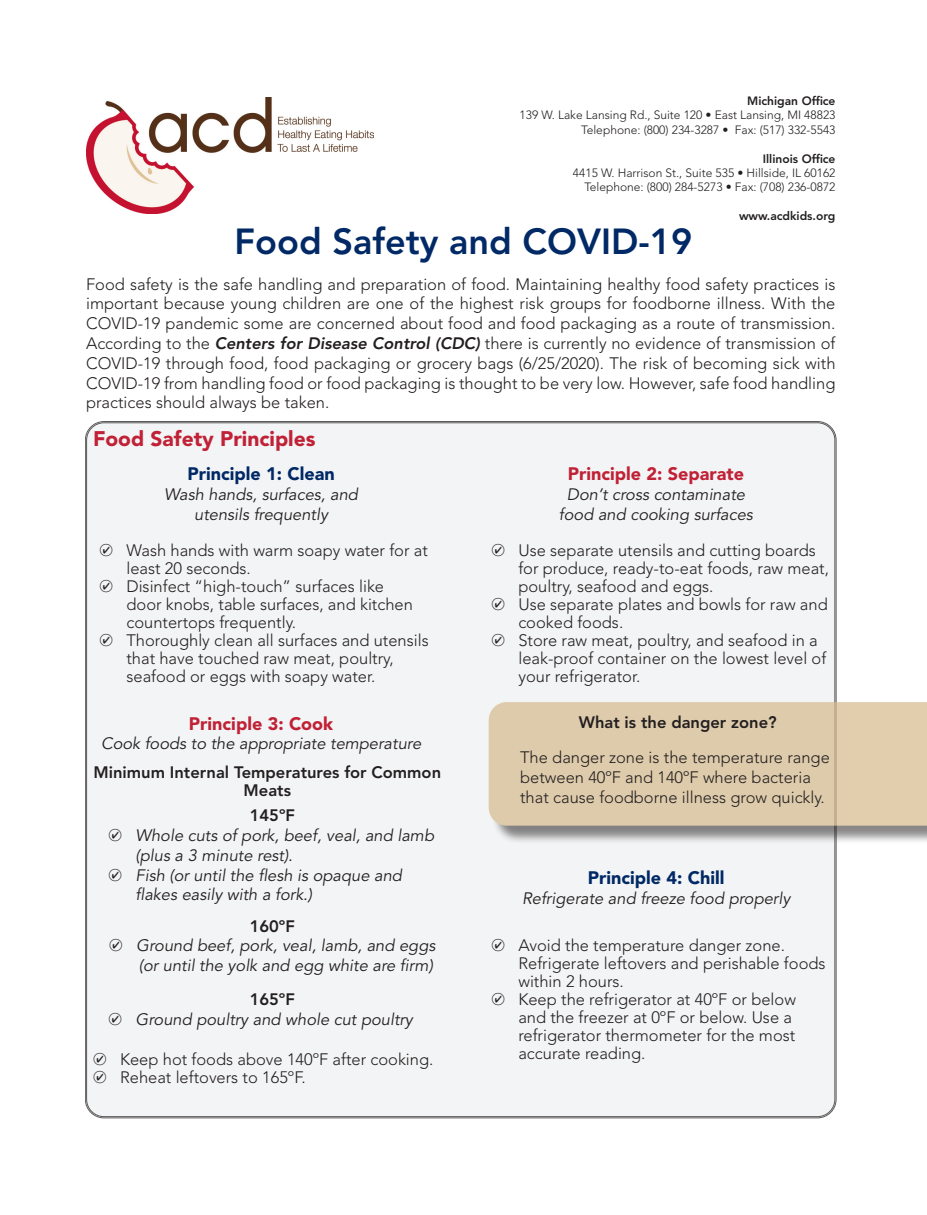
<style>
.page{position:relative;width:927px;height:1215px;background:#fff}
.page>*{position:absolute;margin:0;border:0;box-sizing:border-box;transform-origin:0 0}
.t1{font:800 36px "Avenir LT Std";color:#002966}
.t2{font:900 21px "Avenir LT Std";color:#c02136}
.t3{font:900 18px "Avenir LT Std";color:#c02136}
.t4{font:900 18px "Avenir LT Std";color:#002966}
.t5{font:300 16.5px/18px "Avenir LT Std";color:#231f20}
.t6{font:italic 16.5px/19.8px "Avenir LT Std";color:#231f20}
.t7{font:800 16.5px/18px "Avenir LT Std";color:#231f20;text-align:center}
.t8{font:300 12px "Avenir LT Std";color:#231f20}
.t9{font:800 12px "Avenir LT Std";color:#231f20}
.s1{font-weight:800}
.s2{font-weight:800;font-style:italic}
.s3{font-family:"Combi Numerals Pro";font-weight:400}
.s4{font-family:"Combi Numerals Pro";font-style:normal}
</style>
<div class="page">
<div style="left:86px;top:422px;width:749px;height:695px;background:#f0f1f2;border-radius:18px"></div>
<div style="left:491px;top:704px;width:436px;height:140px;background:#231f20;opacity:.75"></div>
<div style="left:489px;top:702px;width:438px;height:124px;background:#decbab"></div>
<img style="left:86px;top:97px;width:288px;height:116px">
<p class="t9" style="left:747px;top:94px;width:90px">Michigan Office</p>
<p class="t8" style="left:520px;top:108px;width:317px">139 W. Lake Lansing Rd., Suite 120 <span class="s1">•</span> East Lansing, MI 48823</p>
<p class="t8" style="left:581px;top:123px;width:256px">Telephone: (800) 234-3287 <span class="s1">•</span> Fax: (517) 332-5543</p>
<p class="t9" style="left:763px;top:151px;width:74px">Illinois Office</p>
<p class="t8" style="left:573px;top:166px;width:264px">4415 W. Harrison St., Suite 535 <span class="s1">•</span> Hillside, IL 60162</p>
<p class="t8" style="left:584px;top:180px;width:253px">Telephone: (800) 284-5273 <span class="s1">•</span> Fax: (708) 236-0872</p>
<p class="t9" style="left:739px;top:209px;width:98px">www.acdkids.org</p>
<p class="t1" style="left:235px;top:220px;width:459px">Food Safety and COVID-19</p>
<p class="t5" style="left:86px;top:274px;width:751px;line-height:19.8px;text-align:justify">Food safety is the safe handling and preparation of food. Maintaining healthy food safety practices is important because young children are one of the highest risk groups for foodborne illness. With the COVID-19 pandemic some are concerned about food and food packaging as a route of transmission.<br>According to the <span class="s2">Centers for Disease Control (CDC)</span> there is currently no evidence of transmission of COVID-19 through food, food packaging or grocery bags (6/25/2020). The risk of becoming sick with COVID-19 from handling food or food packaging is thought to be very low. However, safe food handling practices should always be taken.</p>
<p class="t2" style="left:93px;top:426px;width:224px">Food Safety Principles</p>
<p class="t4" style="left:187px;top:463px;width:149px">Principle 1: Clean</p>
<p class="t6" style="left:164px;top:485px;width:195px">Wash hands, surfaces, and</p>
<p class="t6" style="left:194px;top:505px;width:135px">utensils frequently</p>
<p class="t5" style="left:126px;top:541px;width:303px;text-indent:-27px"><span class="s3">l</span> Wash hands with warm soapy water for at least 20 seconds.</p>
<p class="t5" style="left:126px;top:577px;width:288px;text-indent:-27px"><span class="s3">l</span> Disinfect “high-touch” surfaces like door knobs, table surfaces, and kitchen countertops frequently.</p>
<p class="t5" style="left:126px;top:631px;width:304px;text-indent:-27px"><span class="s3">l</span> Thoroughly clean all surfaces and utensils that have touched raw meat, poultry, seafood or eggs with soapy water.</p>
<p class="t3" style="left:568px;top:463px;width:178px">Principle 2: Separate</p>
<p class="t6" style="left:567px;top:485px;width:180px">Don’t cross contaminate</p>
<p class="t6" style="left:559px;top:505px;width:196px">food and cooking surfaces</p>
<p class="t5" style="left:518px;top:541px;width:312px;text-indent:-27px"><span class="s3">l</span> Use separate utensils and cutting boards for produce, ready-to-eat foods, raw meat, poultry, seafood and eggs.</p>
<p class="t5" style="left:518px;top:595px;width:311px;text-indent:-27px"><span class="s3">l</span> Use separate plates and bowls for raw and cooked foods.</p>
<p class="t5" style="left:518px;top:631px;width:309px;text-indent:-27px"><span class="s3">l</span> Store raw meat, poultry, and seafood in a leak-proof container on the lowest level of your refrigerator.</p>
<p class="t3" style="left:189px;top:712px;width:146px">Principle 3: Cook</p>
<p class="t6" style="left:101px;top:734px;width:322px">Cook foods to the appropriate temperature</p>
<p class="t7" style="left:94px;top:764px;width:349px">Minimum Internal Temperatures for Common<br>Meats</p>
<p class="t7" style="left:579px;top:713px;width:199px">What is the danger zone?</p>
<p class="t5" style="left:520px;top:747px;width:311px;line-height:19.8px">The danger zone is the temperature range between 40ºF and 140ºF where bacteria that cause foodborne illness grow quickly.</p>
<p class="t7" style="left:250px;top:807px;width:47px">145ºF</p>
<p class="t6" style="left:136px;top:826px;width:300px;text-indent:-27px"><span class="s4">l</span> Whole cuts of pork, beef, veal, and lamb (plus a 3 minute rest).</p>
<p class="t6" style="left:136px;top:865px;width:268px;text-indent:-27px"><span class="s4">l</span> Fish (or until the flesh is opaque and flakes easily with a fork.)</p>
<p class="t4" style="left:588px;top:867px;width:138px">Principle 4: Chill</p>
<p class="t6" style="left:522px;top:889px;width:270px">Refrigerate and freeze food properly</p>
<p class="t5" style="left:518px;top:936px;width:309px;text-indent:-27px"><span class="s3">l</span> Avoid the temperature danger zone.<br>Refrigerate leftovers and perishable foods within 2 hours.</p>
<p class="t5" style="left:518px;top:990px;width:279px;text-indent:-27px"><span class="s3">l</span> Keep the refrigerator at 40ºF or below and the freezer at 0ºF or below. Use a refrigerator thermometer for the most accurate reading.</p>
<p class="t7" style="left:250px;top:917px;width:47px">160ºF</p>
<p class="t6" style="left:109px;top:936px;width:328px;text-align:right"><span class="s4">l</span> Ground beef, pork, veal, lamb, and eggs (or until the yolk and egg white are firm)</p>
<p class="t7" style="left:250px;top:990px;width:47px">165ºF</p>
<p class="t6" style="left:109px;top:1010px;width:306px"><span class="s4">l</span> Ground poultry and whole cut poultry</p>
<p class="t5" style="left:93px;top:1050px;width:342px"><span class="s3">l</span> Keep hot foods above 140ºF after cooking.</p>
<p class="t5" style="left:93px;top:1068px;width:214px"><span class="s3">l</span> Reheat leftovers to 165ºF.</p>
</div>
